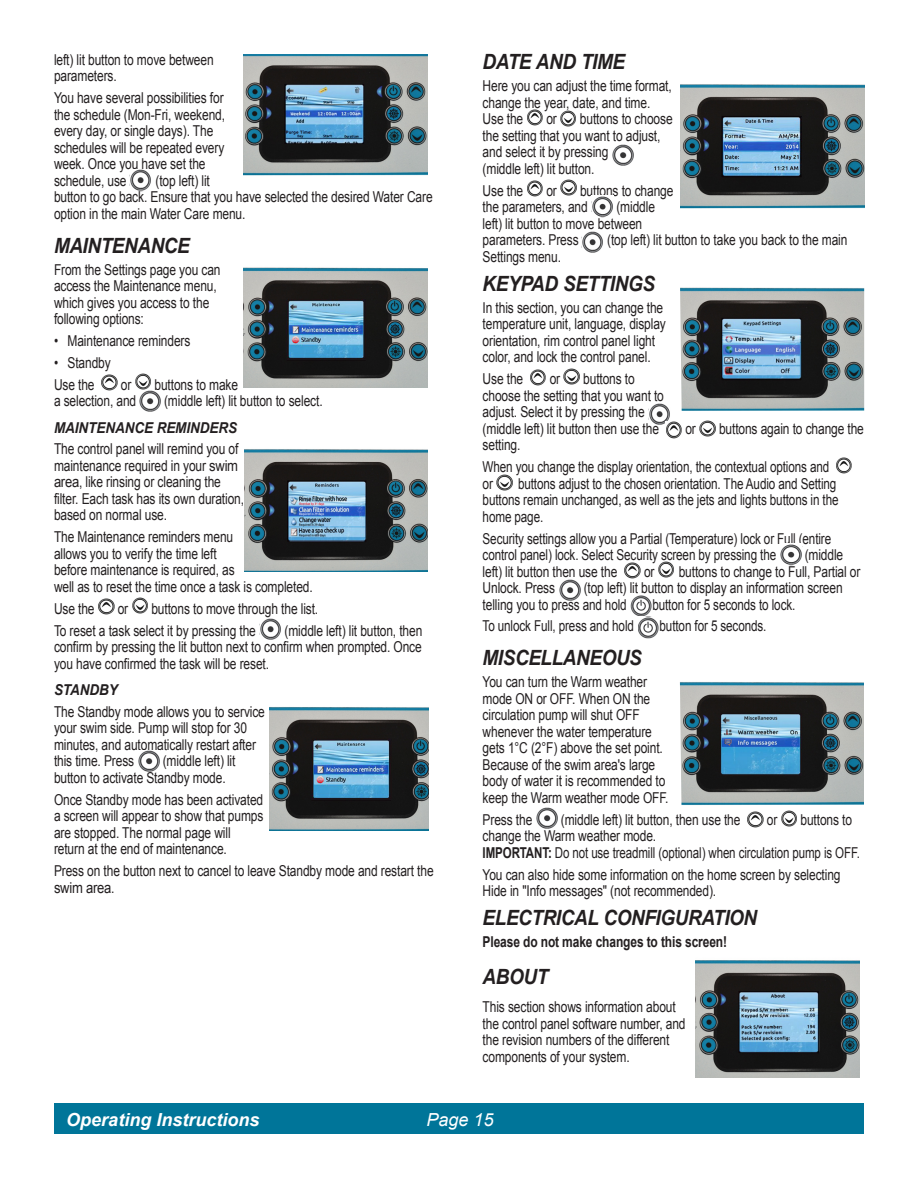
<style>
.page{position:relative;width:918px;height:1188px;background:#fff}
.page>*{position:absolute;margin:0;border:0;box-sizing:border-box;transform-origin:0 0}
.Control_Panel{font:italic 700 21px "Arial";letter-spacing:-.02em;color:#231f20;scale:.9 1}
.t1{font:italic 700 18px "Arial";color:#fff}
.t2{font:italic 18px "Arial";color:#fff}
.Body{font:15px/16.5px "Arial";letter-spacing:-.01em;color:#231f20;scale:.8 1}
.Body-2{font:15px/16.5px "Arial";letter-spacing:-.01em;color:#231f20;scale:.78 1}
.Body-3{font:700 15px "Arial";letter-spacing:-.01em;color:#231f20;scale:.8 1}
.Small_Sub_heading{font:italic 700 15px "Arial";letter-spacing:-.005em;color:#231f20;scale:.9 1}
.s1{font-weight:700}
</style>
<div class="page">
<div style="left:54px;top:1103px;width:810px;height:31px;background:#007599"></div>
<img style="left:130px;top:170px;width:21px;height:21px">
<img style="left:101px;top:375px;width:17px;height:16px">
<img style="left:135px;top:374px;width:16px;height:16px">
<img style="left:139px;top:390px;width:22px;height:22px">
<img style="left:98px;top:599px;width:17px;height:16px">
<img style="left:132px;top:598px;width:16px;height:16px">
<img style="left:260px;top:618px;width:21px;height:22px">
<img style="left:138px;top:750px;width:22px;height:22px">
<img style="left:527px;top:109px;width:16px;height:16px">
<img style="left:560px;top:110px;width:16px;height:16px">
<img style="left:612px;top:144px;width:22px;height:22px">
<img style="left:527px;top:180px;width:16px;height:17px">
<img style="left:560px;top:179px;width:17px;height:17px">
<img style="left:592px;top:196px;width:21px;height:21px">
<img style="left:582px;top:231px;width:21px;height:22px">
<img style="left:530px;top:369px;width:16px;height:16px">
<img style="left:563px;top:368px;width:17px;height:16px">
<img style="left:649px;top:403px;width:21px;height:22px">
<img style="left:665px;top:422px;width:17px;height:16px">
<img style="left:699px;top:421px;width:17px;height:16px">
<img style="left:836px;top:457px;width:16px;height:16px">
<img style="left:496px;top:475px;width:17px;height:16px">
<img style="left:780px;top:544px;width:22px;height:21px">
<img style="left:624px;top:562px;width:17px;height:17px">
<img style="left:658px;top:561px;width:16px;height:17px">
<img style="left:559px;top:579px;width:22px;height:22px">
<img style="left:631px;top:595px;width:21px;height:22px">
<img style="left:638px;top:617px;width:21px;height:22px">
<img style="left:536px;top:807px;width:22px;height:22px">
<img style="left:747px;top:812px;width:17px;height:16px">
<img style="left:781px;top:811px;width:16px;height:16px">
<img style="left:244px;top:267px;width:184px;height:121px">
<img style="left:245px;top:449px;width:183px;height:123px">
<img style="left:269px;top:707px;width:160px;height:124px">
<img style="left:680px;top:84px;width:184px;height:125px">
<img style="left:680px;top:287px;width:184px;height:124px">
<img style="left:680px;top:682px;width:184px;height:123px">
<img style="left:696px;top:960px;width:164px;height:117px">
<img style="left:243px;top:54px;width:185px;height:122px">
<p class="Body" style="left:54px;top:52px;width:201px">left) lit button to move between parameters.</p>
<p class="Body" style="left:54px;top:90px;width:215px">You have several possibilities for the schedule (Mon-Fri, weekend, every day, or single days). The schedules will be repeated every week. Once you have set the schedule, use</p>
<p class="Body" style="left:54px;top:172px;width:475px;text-indent:101px">(top left) lit<br>button to go back. Ensure that you have selected the desired Water Care option in the main Water Care menu.</p>
<p class="Control_Panel" style="left:54px;top:231px;width:152px">MAINTENANCE</p>
<p class="Body" style="left:54px;top:261px;width:210px">From the Settings page you can access the Maintenance menu, which gives you access to the following options:</p>
<p class="Body" style="left:54px;top:333px;width:172px">• Maintenance reminders</p>
<p class="Body" style="left:54px;top:355px;width:73px">• Standby</p>
<p class="Body" style="left:54px;top:376px;width:52px">Use the</p>
<p class="Body" style="left:121px;top:376px;width:15px">or</p>
<p class="Body" style="left:154px;top:376px;width:106px">buttons to make</p>
<p class="Body" style="left:54px;top:393px;width:104px">a selection, and</p>
<p class="Body" style="left:164px;top:393px;width:200px">(middle left) lit button to select.</p>
<p class="Small_Sub_heading" style="left:54px;top:417px;width:205px">MAINTENANCE REMINDERS</p>
<p class="Body" style="left:54px;top:441px;width:239px">The control panel will remind you of maintenance required in your swim area, like rinsing or cleaning the filter. Each task has its own duration, based on normal use.</p>
<p class="Body" style="left:54px;top:529px;width:325px">The Maintenance reminders menu<br>allows you to verify the time left<br>before maintenance is required, as<br>well as to reset the time once a task is completed.</p>
<p class="Body" style="left:54px;top:600px;width:52px">Use the</p>
<p class="Body" style="left:118px;top:600px;width:15px">or</p>
<p class="Body" style="left:151px;top:600px;width:210px">buttons to move through the list.</p>
<p class="Body" style="left:54px;top:622px;width:254px">To reset a task select it by pressing the</p>
<p class="Body" style="left:54px;top:622px;width:462px;text-align:justify;text-indent:231px">(middle left) lit button, then confirm by pressing the lit button next to confirm when prompted. Once you have confirmed the task will be reset.</p>
<p class="Small_Sub_heading" style="left:54px;top:680px;width:72px">STANDBY</p>
<p class="Body" style="left:54px;top:703px;width:265px">The Standby mode allows you to service your swim side. Pump will stop for 30 minutes, and automatically restart after this time. Press</p>
<p class="Body" style="left:54px;top:753px;width:228px;text-indent:109px">(middle left) lit button to activate Standby mode.</p>
<p class="Body" style="left:54px;top:791px;width:263px">Once Standby mode has been activated a screen will appear to show that pumps are stopped. The normal page will return at the end of maintenance.</p>
<p class="Body" style="left:54px;top:863px;width:476px">Press on the button next to cancel to leave Standby mode and restart the swim area.</p>
<p class="Control_Panel" style="left:483px;top:48px;width:160px">DATE AND TIME</p>
<p class="Body" style="left:483px;top:78px;width:238px">Here you can adjust the time format, change the year, date, and time.<br>Use the</p>
<p class="Body" style="left:483px;top:111px;width:239px;text-indent:97px">buttons to choose the setting that you want to adjust, and select it by pressing<br>(middle left) lit button.</p>
<p class="Body" style="left:483px;top:182px;width:52px">Use the</p>
<p class="Body" style="left:546px;top:182px;width:15px">or</p>
<p class="Body" style="left:546px;top:111px;width:15px">or</p>
<p class="Body" style="left:483px;top:182px;width:240px;text-indent:97px">buttons to change the parameters, and</p>
<p class="Body" style="left:483px;top:199px;width:217px;text-indent:134px">(middle left) lit button to move between parameters. Press</p>
<p class="Body" style="left:607px;top:232px;width:302px">(top left) lit button to take you back to the main</p>
<p class="Body" style="left:483px;top:248px;width:100px">Settings menu.</p>
<p class="Control_Panel" style="left:483px;top:270px;width:193px">KEYPAD SETTINGS</p>
<p class="Body" style="left:483px;top:300px;width:231px">In this section, you can change the temperature unit, language, display orientation, rim control panel light color, and lock the control panel.</p>
<p class="Body" style="left:483px;top:371px;width:52px">Use the</p>
<p class="Body" style="left:550px;top:371px;width:15px">or</p>
<p class="Body" style="left:483px;top:371px;width:228px;text-indent:101px">buttons to choose the setting that you want to adjust. Select it by pressing the (middle left) lit button then use the</p>
<p class="Body" style="left:685px;top:420px;width:15px">or</p>
<p class="Body" style="left:719px;top:420px;width:183px">buttons again to change the</p>
<p class="Body" style="left:483px;top:437px;width:49px">setting.</p>
<p class="Body-2" style="left:483px;top:459px;width:446px">When you change the display orientation, the contextual options and or</p>
<p class="Body-2" style="left:483px;top:475px;width:458px;text-indent:35px">buttons adjust to the chosen orientation. The Audio and Setting buttons remain unchanged, as well as the jets and lights buttons in the home page.</p>
<p class="Body-2" style="left:483px;top:530px;width:448px">Security settings allow you a Partial (Temperature) lock or Full (entire control panel) lock. Select Security screen by pressing the</p>
<p class="Body" style="left:805px;top:547px;width:50px">(middle</p>
<p class="Body" style="left:483px;top:563px;width:170px">left) lit button then use the</p>
<p class="Body" style="left:644px;top:563px;width:15px">or</p>
<p class="Body" style="left:679px;top:563px;width:229px">buttons to change to Full, Partial or</p>
<p class="Body" style="left:483px;top:580px;width:92px">Unlock. Press</p>
<p class="Body" style="left:483px;top:580px;width:452px;text-indent:101px">(top left) lit button to display an information screen telling you to press and hold</p>
<p class="Body-2" style="left:652px;top:596px;width:185px">button for 5 seconds to lock.</p>
<p class="Body-2" style="left:483px;top:618px;width:196px">To unlock Full, press and hold</p>
<p class="Body-2" style="left:660px;top:618px;width:139px">button for 5 seconds.</p>
<p class="Control_Panel" style="left:483px;top:644px;width:178px">MISCELLANEOUS</p>
<p class="Body" style="left:483px;top:674px;width:234px">You can turn the Warm weather mode ON or OFF. When ON the circulation pump will shut OFF whenever the water temperature gets 1°C (2°F) above the set point.<br>Because of the swim area's large body of water it is recommended to keep the Warm weather mode OFF.</p>
<p class="Body" style="left:483px;top:811px;width:64px">Press the</p>
<p class="Body" style="left:561px;top:811px;width:226px">(middle left) lit button, then use the</p>
<p class="Body" style="left:767px;top:811px;width:15px">or</p>
<p class="Body" style="left:801px;top:811px;width:66px">buttons to</p>
<p class="Body" style="left:483px;top:828px;width:473px">change the Warm weather mode.<br><span class="s1">IMPORTANT:</span> Do not use treadmill (optional) when circulation pump is OFF.</p>
<p class="Body" style="left:483px;top:866px;width:449px">You can also hide some information on the home screen by selecting<br>Hide in "Info messages" (not recommended).</p>
<p class="Control_Panel" style="left:483px;top:904px;width:307px">ELECTRICAL CONFIGURATION</p>
<p class="Body-3" style="left:483px;top:932px;width:307px">Please do not make changes to this screen!</p>
<p class="Control_Panel" style="left:483px;top:962px;width:74px">ABOUT</p>
<p class="Body" style="left:483px;top:999px;width:255px">This section shows information about the control panel software number, and the revision numbers of the different components of your system.</p>
<p class="t1" style="left:66px;top:1108px;width:195px">Operating Instructions</p>
<p class="t2" style="left:426px;top:1108px;width:69px">Page 15</p>
</div>
